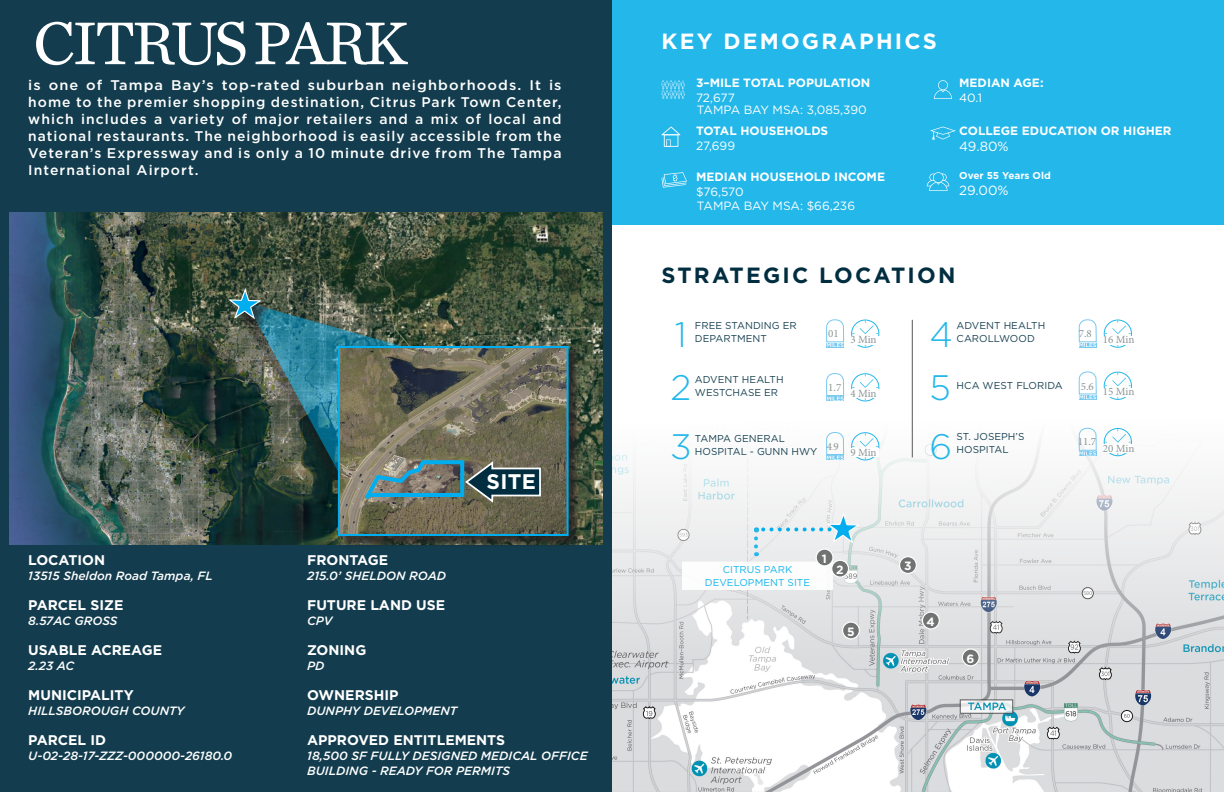
<style>
.page{position:relative;width:1224px;height:792px;background:#fff}
.page>*{position:absolute;margin:0;border:0;box-sizing:border-box;transform-origin:0 0}
.t1{font:63px "Chronicle Text G2";letter-spacing:-.05em;color:#fff}
.t2{font:300 35.4px "Gotham";color:#23b7ea}
.t3{font:700 22px "Gotham";letter-spacing:.1em;color:#002e40}
.t4{font:700 22px "Gotham";letter-spacing:.1em;color:#fff}
.body_copy{font:700 21.1px "Gotham";color:#fff}
.t5{font:500 14px/17px "Gotham";letter-spacing:.075em;color:#fff;text-align:justify;scale:1.04 1}
.t6{font:700 14px "Gotham";color:#fff}
.t7{font:13.3px "Gotham";color:#fff}
.t8{font:italic 500 12px/15px "Gotham";color:#fff}
.t9{font:700 12px/15px "Gotham";color:#fff}
.t10{font:12px "Gotham";color:#fff}
.t11{font:11px "Minion Pro";letter-spacing:-.005em;color:#8b9494}
.t12{font:10px/13px "Gotham";letter-spacing:.005em;color:#1a4353}
.t13{font:10px/13px "Gotham";letter-spacing:.005em;color:#00b3ef;text-align:center}
.t14{font:700 10px "Gotham";color:#fff}
.s1{font-weight:400}
.s2{font-size:6.3px}
</style>
<div class="page">
<img style="left:612px;top:711px;width:612px;height:81px">
<svg style="left:612px;top:319px;width:612px;height:392px"></svg>
<div style="left:826px;top:343px;width:18px;height:5px;background:#78c9f0"></div>
<div style="left:1079px;top:343px;width:17px;height:5px;background:#78c9f0"></div>
<div style="left:1079px;top:395px;width:17px;height:5px;background:#81ccf1"></div>
<svg style="left:826px;top:319px;width:18px;height:28px"></svg>
<svg style="left:1079px;top:319px;width:18px;height:28px"></svg>
<svg style="left:1079px;top:371px;width:18px;height:28px"></svg>
<svg style="left:1079px;top:428px;width:18px;height:28px"></svg>
<svg style="left:826px;top:373px;width:18px;height:28px"></svg>
<svg style="left:826px;top:432px;width:18px;height:28px"></svg>
<svg style="left:860px;top:321px;width:18px;height:13px"></svg>
<div style="left:851px;top:320px;width:28px;height:27px;border:1px solid #23b7ea;border-radius:50%"></div>
<svg style="left:1105px;top:321px;width:26px;height:13px"></svg>
<div style="left:1104px;top:320px;width:28px;height:27px;border:1px solid #23b7ea;border-radius:50%"></div>
<svg style="left:1105px;top:373px;width:26px;height:13px"></svg>
<div style="left:1104px;top:372px;width:28px;height:28px;border:1px solid #23b7ea;border-radius:50%"></div>
<svg style="left:1105px;top:429px;width:26px;height:14px"></svg>
<div style="left:1104px;top:428px;width:28px;height:28px;border:1px solid #23b7ea;border-radius:50%"></div>
<svg style="left:860px;top:374px;width:18px;height:14px"></svg>
<div style="left:851px;top:374px;width:28px;height:27px;border:1px solid #23b7ea;border-radius:50%"></div>
<svg style="left:860px;top:433px;width:18px;height:14px"></svg>
<div style="left:851px;top:432px;width:28px;height:28px;border:1px solid #23b7ea;border-radius:50%"></div>
<div style="left:851px;top:336px;width:28px;height:9px;background:#fff"></div>
<div style="left:1103px;top:336px;width:29px;height:9px;background:#fff"></div>
<div style="left:1103px;top:388px;width:29px;height:9px;background:#fff"></div>
<div style="left:1103px;top:444px;width:29px;height:9px;background:#fff"></div>
<div style="left:851px;top:389px;width:28px;height:9px;background:#fff"></div>
<div style="left:851px;top:448px;width:28px;height:9px;background:#fff"></div>
<div style="left:0;top:0;width:612px;height:792px;background:#133d4e"></div>
<div style="left:612px;top:0;width:612px;height:225px;background:#23b7ea"></div>
<hr style="left:912px;top:320px;width:1px;height:137px;background:#55575a">
<div style="left:682px;top:562px;width:150px;height:27px;background:#fff"></div>
<svg style="left:754px;top:510px;width:106px;height:46px"></svg>
<div style="left:816px;top:549px;width:17px;height:17px;background:#717372;border-radius:50%"></div>
<div style="left:816px;top:549px;width:18px;height:18px;border:1px solid #fff;border-radius:50%"></div>
<div style="left:832px;top:560px;width:17px;height:17px;background:#717372;border-radius:50%"></div>
<div style="left:831px;top:560px;width:18px;height:18px;border:1px solid #fff;border-radius:50%"></div>
<div style="left:922px;top:612px;width:17px;height:17px;background:#717372;border-radius:50%"></div>
<div style="left:922px;top:612px;width:18px;height:18px;border:1px solid #fff;border-radius:50%"></div>
<div style="left:900px;top:557px;width:16px;height:16px;background:#717372;border-radius:50%"></div>
<div style="left:899px;top:556px;width:18px;height:18px;border:1px solid #fff;border-radius:50%"></div>
<div style="left:843px;top:622px;width:16px;height:17px;background:#717372;border-radius:50%"></div>
<div style="left:842px;top:621px;width:18px;height:18px;border:1px solid #fff;border-radius:50%"></div>
<div style="left:962px;top:649px;width:17px;height:17px;background:#717372;border-radius:50%"></div>
<div style="left:962px;top:648px;width:18px;height:18px;border:1px solid #fff;border-radius:50%"></div>
<svg style="left:662px;top:80px;width:23px;height:19px"></svg>
<svg style="left:661px;top:127px;width:19px;height:20px"></svg>
<svg style="left:662px;top:172px;width:25px;height:16px"></svg>
<svg style="left:930px;top:127px;width:26px;height:13px"></svg>
<svg style="left:927px;top:172px;width:22px;height:19px"></svg>
<svg style="left:934px;top:80px;width:18px;height:19px"></svg>
<img style="left:9px;top:212px;width:594px;height:332px">
<div style="left:232px;top:299px;width:272px;height:211px;background:#231f20;opacity:.75"></div>
<img style="left:246px;top:302px;width:262px;height:202px">
<div style="left:231px;top:291px;width:42px;height:40px;background:#231f20;opacity:.75"></div>
<svg style="left:227px;top:286px;width:35px;height:34px"></svg>
<div style="left:339px;top:348px;width:242px;height:200px;background:#231f20;opacity:.75"></div>
<img style="left:341px;top:349px;width:225px;height:184px">
<div style="left:338px;top:346px;width:231px;height:190px;border:2px solid #00aeef"></div>
<svg style="left:361px;top:458px;width:181px;height:46px;background:#5c7474"></svg>
<p class="t1" style="left:33px;top:-4px;width:377px">CITRUS PARK</p>
<p class="t5" style="left:28px;top:76px;width:514px">is one of Tampa Bay’s top-rated suburban neighborhoods. It is home to the premier shopping destination, Citrus Park Town Center, which includes a variety of major retailers and a mix of local and national restaurants. The neighborhood is easily accessible from the Veteran’s Expressway and is only a 10 minute drive from The Tampa International Airport.</p>
<p class="t6" style="left:28px;top:551px;width:78px">LOCATION</p>
<p class="t8" style="left:28px;top:568px;width:186px">13515 Sheldon Road Tampa, FL</p>
<p class="t6" style="left:28px;top:596px;width:97px">PARCEL SIZE</p>
<p class="t8" style="left:28px;top:613px;width:91px">8.57AC GROSS</p>
<p class="t6" style="left:28px;top:641px;width:135px">USABLE ACREAGE</p>
<p class="t8" style="left:28px;top:658px;width:47px">2.23 AC</p>
<p class="t6" style="left:28px;top:686px;width:107px">MUNICIPALITY</p>
<p class="t8" style="left:28px;top:703px;width:158px">HILLSBOROUGH COUNTY</p>
<p class="t6" style="left:28px;top:731px;width:79px">PARCEL ID</p>
<p class="t8" style="left:28px;top:748px;width:205px">U-02-28-17-ZZZ-000000-26180.0</p>
<p class="body_copy" style="left:486px;top:468px;width:51px">SITE</p>
<p class="t6" style="left:307px;top:551px;width:82px">FRONTAGE</p>
<p class="t8" style="left:307px;top:568px;width:140px">215.0’ SHELDON ROAD</p>
<p class="t6" style="left:307px;top:596px;width:139px">FUTURE LAND USE</p>
<p class="t8" style="left:307px;top:613px;width:27px">CPV</p>
<p class="t6" style="left:307px;top:641px;width:61px">ZONING</p>
<p class="t8" style="left:307px;top:658px;width:19px">PD</p>
<p class="t6" style="left:307px;top:686px;width:93px">OWNERSHIP</p>
<p class="t8" style="left:307px;top:703px;width:152px">DUNPHY DEVELOPMENT</p>
<p class="t6" style="left:307px;top:731px;width:199px">APPROVED ENTITLEMENTS</p>
<p class="t8" style="left:307px;top:748px;width:282px">18,500 SF FULLY DESIGNED MEDICAL OFFICE<br>BUILDING - READY FOR PERMITS</p>
<p class="t4" style="left:662px;top:27px;width:277px">KEY DEMOGRAPHICS</p>
<p class="t9" style="left:696px;top:75px;width:176px">3–MILE TOTAL POPULATION<br><span class="s1">72,677</span></p>
<p class="t9" style="left:696px;top:123px;width:134px">TOTAL HOUSEHOLDS<br><span class="s1">27,699</span></p>
<p class="t9" style="left:696px;top:169px;width:191px">MEDIAN HOUSEHOLD INCOME <span class="s1">$76,570</span></p>
<p class="t10" style="left:697px;top:102px;width:171px">TAMPA BAY MSA: 3,085,390</p>
<p class="t10" style="left:697px;top:198px;width:160px">TAMPA BAY MSA: $66,236</p>
<p class="t9" style="left:959px;top:75px;width:86px">MEDIAN AGE:<br><span class="s1">40.1</span></p>
<p class="t9" style="left:959px;top:123px;width:214px">COLLEGE EDUCATION OR HIGHER</p>
<p class="t7" style="left:959px;top:137px;width:51px">49.80%</p>
<p class="t14" style="left:959px;top:169px;width:93px">Over 55 Years Old</p>
<p class="t7" style="left:959px;top:182px;width:51px">29.00%</p>
<p class="t3" style="left:662px;top:261px;width:295px">STRATEGIC LOCATION</p>
<p class="t2" style="left:675px;top:312px;width:13px">1</p>
<p class="t2" style="left:930px;top:312px;width:25px">4</p>
<p class="t2" style="left:670px;top:366px;width:22px">2</p>
<p class="t2" style="left:930px;top:366px;width:23px">5</p>
<p class="t2" style="left:670px;top:425px;width:23px">3</p>
<p class="t2" style="left:930px;top:425px;width:24px">6</p>
<p class="t12" style="left:695px;top:319px;width:103px">FREE STANDING ER</p>
<p class="t12" style="left:695px;top:332px;width:74px">DEPARTMENT</p>
<p class="t12" style="left:957px;top:319px;width:90px">ADVENT HEALTH</p>
<p class="t12" style="left:957px;top:332px;width:80px">CAROLLWOOD</p>
<p class="t11" style="left:828px;top:326px;width:12px">01</p>
<p class="t11" style="left:1079px;top:326px;width:14px">7.8</p>
<p class="t11" style="left:850px;top:332px;width:28px">3 Min</p>
<p class="t11" style="left:1103px;top:332px;width:33px">16 Min</p>
<p class="t12" style="left:695px;top:373px;width:90px">ADVENT HEALTH</p>
<p class="t12" style="left:695px;top:386px;width:85px">WESTCHASE ER</p>
<p class="t12" style="left:957px;top:379px;width:108px">HCA WEST FLORIDA</p>
<p class="t11" style="left:1081px;top:379px;width:14px">5.6</p>
<p class="t11" style="left:828px;top:380px;width:14px">1.7</p>
<p class="t11" style="left:1103px;top:385px;width:33px">15 Min</p>
<p class="t11" style="left:850px;top:386px;width:28px">4 Min</p>
<p class="t12" style="left:695px;top:432px;width:124px">TAMPA GENERAL<br>HOSPITAL - GUNN HWY</p>
<p class="t12" style="left:957px;top:430px;width:69px">ST. JOSEPH’S<br>HOSPITAL</p>
<p class="t11" style="left:1078px;top:435px;width:20px">11.7</p>
<p class="t11" style="left:827px;top:439px;width:13px">4<span class="s2">.</span>9</p>
<p class="t11" style="left:1103px;top:441px;width:33px">20 Min</p>
<p class="t11" style="left:850px;top:445px;width:28px">9 Min</p>
<p class="t13" style="left:705px;top:563px;width:107px">CITRUS PARK<br>DEVELOPMENT SITE</p>
<p class="t9" style="left:822px;top:551px;width:7px">1</p>
<p class="t9" style="left:836px;top:562px;width:9px">2</p>
<p class="t9" style="left:847px;top:624px;width:9px">5</p>
<p class="t9" style="left:904px;top:558px;width:9px">3</p>
<p class="t9" style="left:927px;top:614px;width:10px">4</p>
<p class="t9" style="left:967px;top:651px;width:9px">6</p>
</div>
